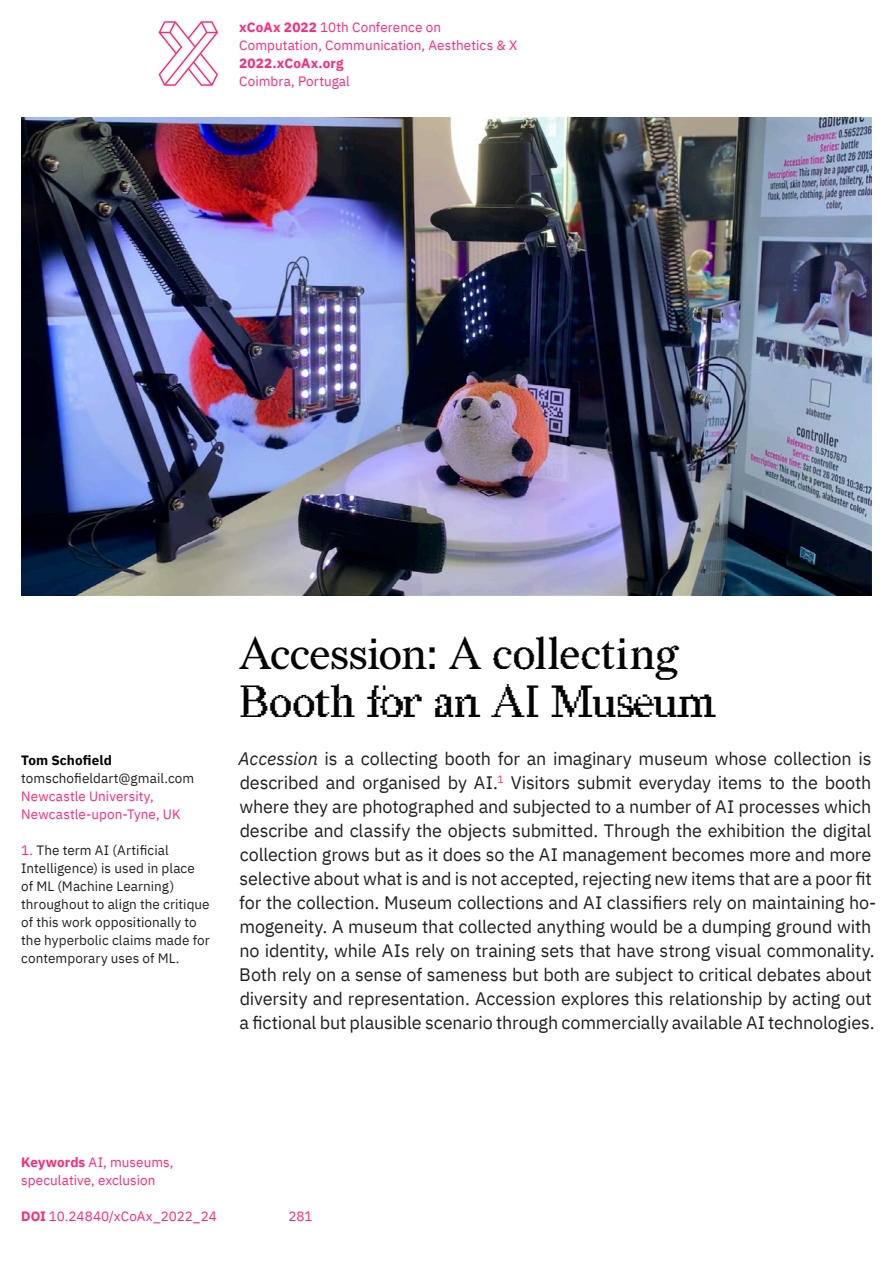
<style>
.page{position:relative;width:893px;height:1263px;background:#fff}
.page>*{position:absolute;margin:0;border:0;box-sizing:border-box;transform-origin:0 0}
.t1{font:45px/48px "Redaction 50";letter-spacing:-.04em;color:#040503}
.Text{font:18px/24px "IBM Plex Sans";letter-spacing:-.01em;color:#231f20}
.Notes{font:13.5px/18px "IBM Plex Sans";letter-spacing:.005em;color:#231f20}
.t2{font:13.5px/18px "IBM Plex Sans";letter-spacing:.005em;color:#ff287a}
.t3{font:700 13.5px "IBM Plex Sans";letter-spacing:.015em;color:#ff287a}
.t4{font:700 13.5px "IBM Plex Sans";letter-spacing:.01em;color:#040503}
.s1{font-weight:700}
.s2{color:#ff287a}
.s3{font-family:"Redaction"}
.s4{font-family:"Redaction 10"}
.s5{font-family:"Redaction 20"}
.s6{font-family:"Redaction 35"}
.s7{font-style:italic}
</style>
<div class="page">
<svg style="left:159px;top:21px;width:59px;height:65px"></svg>
<img style="left:21px;top:117px;width:851px;height:479px">
<p class="t2" style="left:239px;top:17px;width:280px"><span class="s1">xCoAx 2022</span> 10th Conference on<br>Computation, Communication, Aesthetics &amp; X</p>
<p class="t3" style="left:239px;top:52px;width:106px">2022.xCoAx.org</p>
<p class="t2" style="left:239px;top:71px;width:112px">Coimbra, Portugal</p>
<p class="t4" style="left:21px;top:750px;width:92px">Tom Schofield</p>
<p class="Notes" style="left:21px;top:768px;width:175px">tomschofieldart@gmail.com</p>
<p class="t2" style="left:21px;top:786px;width:161px">Newcastle University,<br>Newcastle-upon-Tyne, UK</p>
<p class="Notes" style="left:21px;top:840px;width:190px"><span class="s2">1.</span> The term AI (Artificial<br>Intelligence) is used in place of ML (Machine Learning) throughout to align the critique of this work oppositionally to the hyperbolic claims made for contemporary uses of ML.</p>
<p class="t1" style="left:239px;top:630px;width:478px"><span class="s3">Accession:</span> <span class="s4">A</span> <span class="s5">collecting<br></span><span class="s6">Booth</span> for an <span class="s6">A</span>I Museum</p>
<p class="Text" style="left:239px;top:745px;width:639px"><span class="s7">Accession</span> is a collecting booth for an imaginary museum whose collection is described and organised by AI.<sup>1</sup> Visitors submit everyday items to the booth where they are photographed and subjected to a number of AI processes which describe and classify the objects submitted. Through the exhibition the digital collection grows but as it does so the AI management becomes more and more selective about what is and is not accepted, rejecting new items that are a poor fit for the collection. Museum collections and AI classifiers rely on maintaining ho&shy;mogeneity. A museum that collected anything would be a dumping ground with no identity, while AIs rely on training sets that have strong visual commonality.<br>Both rely on a sense of sameness but both are subject to critical debates about diversity and representation. Accession explores this relationship by acting out a fictional but plausible scenario through commercially available AI technologies.</p>
<p class="t2" style="left:21px;top:1152px;width:154px"><span class="s1">Keywords</span> AI, museums, speculative, exclusion</p>
<p class="t2" style="left:21px;top:1206px;width:197px"><span class="s1">DOI</span> 10.24840/xCoAx_2022_24</p>
<p class="t2" style="left:288px;top:1206px;width:26px">281</p>
</div>
